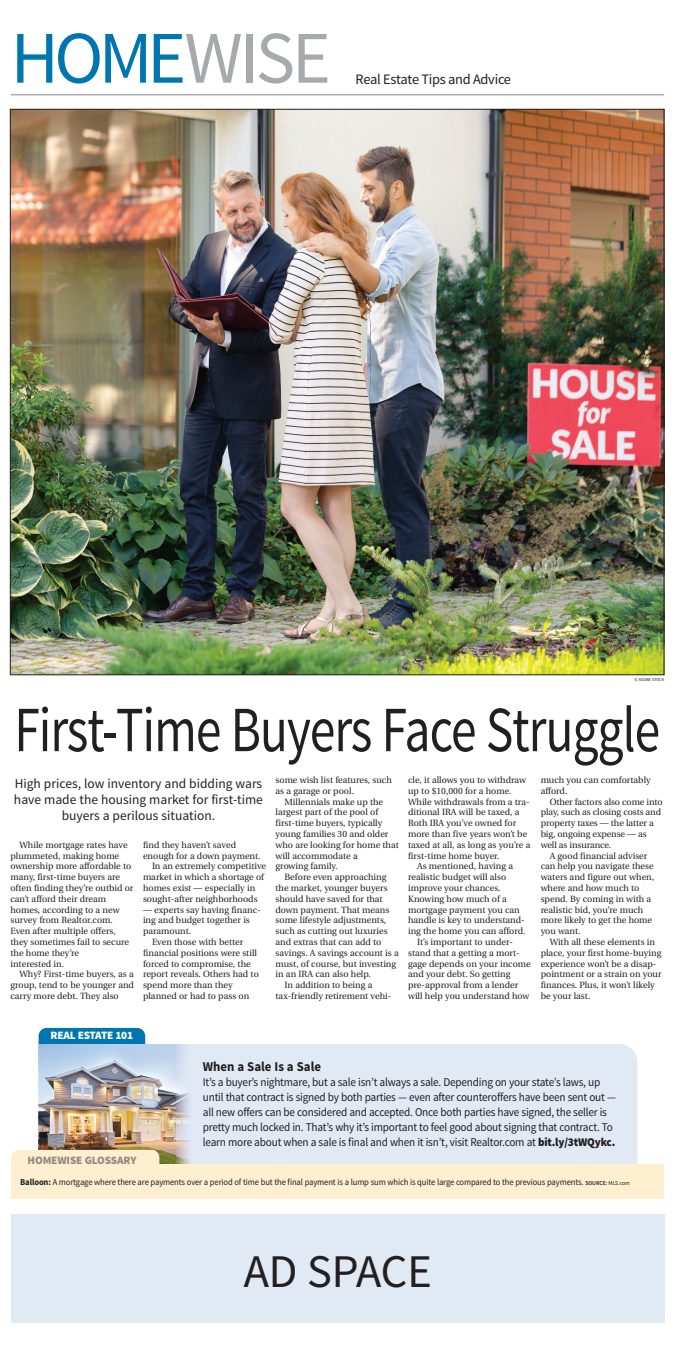
<style>
.page{position:relative;width:675px;height:1350px;background:#fff}
.page>*{position:absolute;margin:0;border:0;box-sizing:border-box;transform-origin:0 0}
.t1{font:74.25px "Source Sans Pro";letter-spacing:-.04em;color:#0076b0}
.t2{font:64.5px "Source Sans Pro";letter-spacing:-.02em;color:#231f20;scale:.8 1}
.t3{font:46.8px "Source Sans Pro";color:#231f20}
.t4{font:14.4px "Source Sans Pro";letter-spacing:-.02em;color:#231f20}
.t5{font:13.5px/16.2px "Source Sans Pro";color:#231f20;text-align:center}
.t6{font:700 13.5px "Source Sans Pro";color:#231f20;scale:.95 1}
.t7{font:11.85px/15px "Source Sans Pro";letter-spacing:-.02em;color:#231f20;scale:.95 1}
.t8{font:900 11.25px "Source Sans Pro";letter-spacing:-.01em;color:#948c7c}
.t9{font:900 11.25px "Source Sans Pro";letter-spacing:-.02em;color:#fff}
.t10{font:9px/10.8px "Utopia";color:#231f20}
.t11{font:9px "Source Sans Pro";letter-spacing:-.015em;color:#231f20;scale:.95 1}
.t12{font:4.5px "Source Sans Pro";color:#231f20;scale:.95 1}
.s1{color:#a8a9ad}
.s2{font-weight:900}
.s3{font-weight:700}
.s4{font-weight:600;font-size:6px}
.s5{font-size:6px}
</style>
<div class="page">
<div style="left:194px;top:1044px;width:443px;height:120px;background:#e1e9f5"></div>
<div style="left:39px;top:1028px;width:106px;height:16px;background:#0076b0"></div>
<img style="left:39px;top:1044px;width:155px;height:120px">
<hr style="left:11px;top:94px;width:653px;height:1px;background:#a8a9ad">
<div style="left:11px;top:1164px;width:653px;height:35px;background:#feefd0"></div>
<svg style="left:11px;top:1150px;width:148px;height:14px"></svg>
<div style="left:28px;top:1156px;width:109px;height:8px;background:#feefd0"></div>
<div style="left:11px;top:1215px;width:653px;height:108px;background:#e1e9f5"></div>
<img style="left:12px;top:111px;width:650px;height:562px">
<h1 class="t1" style="left:11px;top:12px;width:322px">HOME<span class="s1">WISE</span></h1>
<h3 class="t4" style="left:356px;top:70px;width:157px">Real Estate Tips and Advice</h3>
<p class="t12" style="left:635px;top:677px;width:33px">© ADOBE STOCK</p>
<h2 class="t2" style="left:14px;top:690px;width:809px">First-Time Buyers Face Struggle</h2>
<h3 class="t5" style="left:14px;top:775px;width:251px">High prices, low inventory and bidding wars have made the housing market for first-time buyers a perilous situation.</h3>
<p class="t10" style="left:10px;top:840px;width:124px;text-indent:9px">While mortgage rates have plummeted, making home ownership more affordable to many, first-time buyers are often finding they’re outbid or can’t afford their dream homes, according to a new survey from Realtor.com.<br>Even after multiple offers, they sometimes fail to secure the home they’re<br>interested in.</p>
<p class="t10" style="left:10px;top:969px;width:125px;text-align:justify;text-indent:9px">Why? First-time buyers, as a group, tend to be younger and carry more debt. They also</p>
<p class="t10" style="left:143px;top:840px;width:95px">find they haven’t saved</p>
<p class="t10" style="left:143px;top:850px;width:119px">enough for a down payment.</p>
<p class="t10" style="left:152px;top:861px;width:116px">In an extremely competitive</p>
<p class="t10" style="left:143px;top:872px;width:123px">market in which a shortage of</p>
<p class="t10" style="left:143px;top:883px;width:114px">homes exist — especially in</p>
<p class="t10" style="left:143px;top:894px;width:116px">sought-after neighborhoods</p>
<p class="t10" style="left:143px;top:904px;width:119px">— experts say having financ-</p>
<p class="t10" style="left:143px;top:915px;width:108px">ing and budget together is</p>
<p class="t10" style="left:143px;top:926px;width:50px">paramount.</p>
<p class="t10" style="left:152px;top:937px;width:93px">Even those with better</p>
<p class="t10" style="left:143px;top:948px;width:116px">financial positions were still</p>
<p class="t10" style="left:143px;top:958px;width:109px">forced to compromise, the</p>
<p class="t10" style="left:143px;top:969px;width:117px">report reveals. Others had to</p>
<p class="t10" style="left:143px;top:980px;width:91px">spend more than they</p>
<p class="t10" style="left:143px;top:991px;width:108px">planned or had to pass on</p>
<p class="t10" style="left:276px;top:775px;width:118px">some wish list features, such as a garage or pool.</p>
<p class="t10" style="left:276px;top:796px;width:125px;text-indent:9px">Millennials make up the largest part of the pool of first-time buyers, typically young families 30 and older who are looking for home that will accommodate a<br>growing family.</p>
<p class="t10" style="left:285px;top:872px;width:103px">Before even approaching</p>
<p class="t10" style="left:276px;top:883px;width:114px">the market, younger buyers</p>
<p class="t10" style="left:276px;top:894px;width:109px">should have saved for that</p>
<p class="t10" style="left:276px;top:904px;width:115px">down payment. That means</p>
<p class="t10" style="left:276px;top:915px;width:112px">some lifestyle adjustments,</p>
<p class="t10" style="left:276px;top:926px;width:114px">such as cutting out luxuries</p>
<p class="t10" style="left:276px;top:937px;width:107px">and extras that can add to</p>
<p class="t10" style="left:276px;top:948px;width:125px">savings. A savings account is a</p>
<p class="t10" style="left:276px;top:958px;width:122px">must, of course, but investing</p>
<p class="t10" style="left:276px;top:969px;width:97px">in an IRA can also help.</p>
<p class="t10" style="left:285px;top:980px;width:89px">In addition to being a</p>
<p class="t10" style="left:276px;top:991px;width:117px">tax-friendly retirement vehi-</p>
<p class="t10" style="left:408px;top:775px;width:120px">cle, it allows you to withdraw</p>
<p class="t10" style="left:408px;top:786px;width:105px">up to $10,000 for a home.</p>
<p class="t10" style="left:408px;top:796px;width:123px">While withdrawals from a tra-</p>
<p class="t10" style="left:408px;top:807px;width:113px">ditional IRA will be taxed, a</p>
<p class="t10" style="left:408px;top:818px;width:110px">Roth IRA you’ve owned for</p>
<p class="t10" style="left:408px;top:829px;width:121px">more than five years won’t be</p>
<p class="t10" style="left:408px;top:840px;width:124px">taxed at all, as long as you’re a</p>
<p class="t10" style="left:408px;top:850px;width:93px">first-time home buyer.</p>
<p class="t10" style="left:417px;top:861px;width:97px">As mentioned, having a</p>
<p class="t10" style="left:408px;top:872px;width:100px">realistic budget will also</p>
<p class="t10" style="left:408px;top:883px;width:94px">improve your chances.</p>
<p class="t10" style="left:408px;top:894px;width:100px">Knowing how much of a</p>
<p class="t10" style="left:408px;top:904px;width:113px">mortgage payment you can</p>
<p class="t10" style="left:408px;top:915px;width:118px">handle is key to understand-</p>
<p class="t10" style="left:408px;top:926px;width:119px">ing the home you can afford.</p>
<p class="t10" style="left:417px;top:937px;width:97px">It’s important to under-</p>
<p class="t10" style="left:408px;top:948px;width:113px">stand that a getting a mort-</p>
<p class="t10" style="left:408px;top:958px;width:124px">gage depends on your income</p>
<p class="t10" style="left:408px;top:969px;width:104px">and your debt. So getting</p>
<p class="t10" style="left:408px;top:980px;width:112px">pre-approval from a lender</p>
<p class="t10" style="left:408px;top:991px;width:123px">will help you understand how</p>
<p class="t10" style="left:541px;top:775px;width:112px">much you can comfortably afford.</p>
<p class="t10" style="left:550px;top:796px;width:115px">Other factors also come into</p>
<p class="t10" style="left:541px;top:807px;width:122px">play, such as closing costs and</p>
<p class="t10" style="left:541px;top:818px;width:115px">property taxes — the latter a</p>
<p class="t10" style="left:541px;top:829px;width:108px">big, ongoing expense — as</p>
<p class="t10" style="left:541px;top:840px;width:72px">well as insurance.</p>
<p class="t10" style="left:550px;top:850px;width:99px">A good financial adviser</p>
<p class="t10" style="left:541px;top:861px;width:115px">can help you navigate these</p>
<p class="t10" style="left:541px;top:872px;width:115px">waters and figure out when,</p>
<p class="t10" style="left:541px;top:883px;width:100px">where and how much to</p>
<p class="t10" style="left:541px;top:894px;width:112px">spend. By coming in with a</p>
<p class="t10" style="left:541px;top:904px;width:104px">realistic bid, you’re much</p>
<p class="t10" style="left:541px;top:915px;width:113px">more likely to get the home</p>
<p class="t10" style="left:541px;top:926px;width:42px">you want.</p>
<p class="t10" style="left:550px;top:937px;width:107px">With all these elements in</p>
<p class="t10" style="left:541px;top:948px;width:122px">place, your first home-buying</p>
<p class="t10" style="left:541px;top:958px;width:117px">experience won’t be a disap-</p>
<p class="t10" style="left:541px;top:969px;width:122px">pointment or a strain on your</p>
<p class="t10" style="left:541px;top:980px;width:116px">finances. Plus, it won’t likely</p>
<p class="t10" style="left:541px;top:991px;width:51px">be your last.</p>
<p class="t9" style="left:51px;top:1028px;width:84px">REAL ESTATE 101</p>
<p class="t8" style="left:27px;top:1153px;width:111px">HOMEWISE GLOSSARY</p>
<h3 class="t6" style="left:203px;top:1058px;width:126px">When a Sale Is a Sale</h3>
<p class="t7" style="left:203px;top:1075px;width:436px">It’s a buyer’s nightmare, but a sale isn’t always a sale. Depending on your state’s laws, up until that contract is signed by both parties — even after counteroffers have been sent out — all new offers can be considered and accepted. Once both parties have signed, the seller is pretty much locked in. That’s why it’s important to feel good about signing that contract. To learn more about when a sale is final and when it isn’t, visit Realtor.com at <span class="s2">bit.ly/3tWQykc.</span></p>
<p class="t11" style="left:20px;top:1176px;width:643px"><span class="s3">Balloon:</span> A mortgage where there are payments over a period of time but the final payment is a lump sum which is quite large compared to the previous payments. <span class="s4">SOURCE:</span> <span class="s5">MLS.com</span></p>
<h3 class="t3" style="left:244px;top:1242px;width:190px">AD SPACE</h3>
</div>
